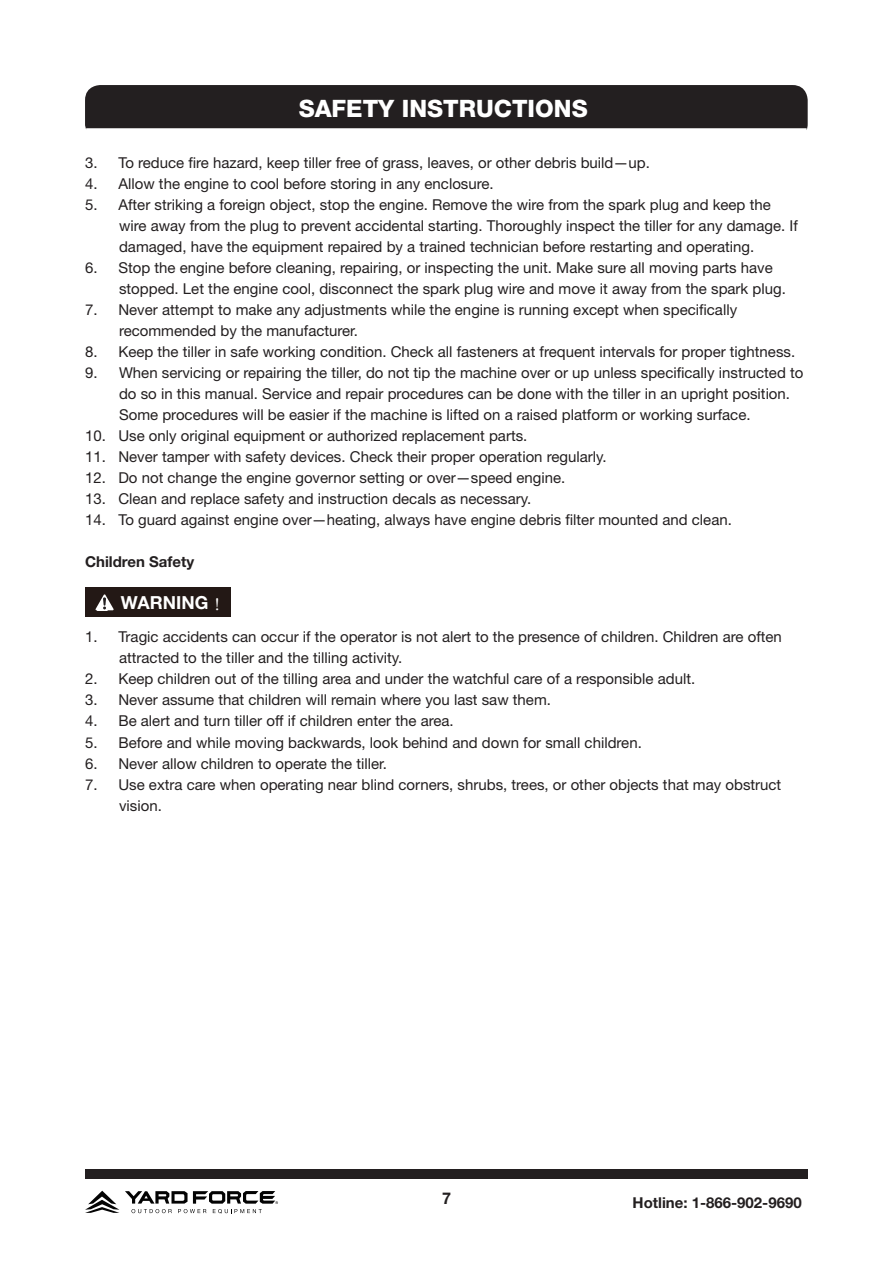
<style>
.page{position:relative;width:893px;height:1263px;background:#fff}
.page>*{position:absolute;margin:0;border:0;box-sizing:border-box;transform-origin:0 0}
.t1{font:800 24px "Helvetica Neue LT Std";color:#fff}
.t2{font:700 18px "Helvetica Neue LT Std";color:#fff}
.t3{font:700 16.2px "Helvetica Neue LT Std";color:#231f20}
.t4{font:15px/21px "Helvetica Neue LT Std";color:#231f20}
.t5{font:700 15px "Helvetica Neue LT Pro";color:#231f20}
.t6{font:700 15px "Helvetica Neue LT Std";color:#231f20}
.s1{font-family:"Adobe Song Std";font-weight:300}
</style>
<div class="page">
<svg style="left:85px;top:1191px;width:34px;height:22px"></svg>
<svg style="left:125px;top:1191px;width:153px;height:22px"></svg>
<div style="left:85px;top:1169px;width:723px;height:9px;background:#231f20"></div>
<div style="left:85px;top:587px;width:146px;height:29px;background:#231815"></div>
<svg style="left:95px;top:594px;width:19px;height:16px"></svg>
<svg style="left:85px;top:85px;width:723px;height:45px;background:#2c2829"></svg>
<p class="t1" style="left:299px;top:94px;width:290px">SAFETY INSTRUCTIONS</p>
<p class="t4" style="left:85px;top:152px;width:566px">3. To reduce fire hazard, keep tiller free of grass, leaves, or other debris build—up.</p>
<p class="t4" style="left:85px;top:173px;width:410px">4. Allow the engine to cool before storing in any enclosure.</p>
<p class="t4" style="left:119px;top:194px;width:680px;text-indent:-34px">5. After striking a foreign object, stop the engine. Remove the wire from the spark plug and keep the wire away from the plug to prevent accidental starting. Thoroughly inspect the tiller for any damage. If damaged, have the equipment repaired by a trained technician before restarting and operating.</p>
<p class="t4" style="left:119px;top:257px;width:668px;text-indent:-34px">6. Stop the engine before cleaning, repairing, or inspecting the unit. Make sure all moving parts have stopped. Let the engine cool, disconnect the spark plug wire and move it away from the spark plug.</p>
<p class="t4" style="left:119px;top:299px;width:620px;text-indent:-34px">7. Never attempt to make any adjustments while the engine is running except when specifically recommended by the manufacturer.</p>
<p class="t4" style="left:85px;top:341px;width:712px">8. Keep the tiller in safe working condition. Check all fasteners at frequent intervals for proper tightness.</p>
<p class="t4" style="left:119px;top:362px;width:686px;text-indent:-34px">9. When servicing or repairing the tiller, do not tip the machine over or up unless specifically instructed to do so in this manual. Service and repair procedures can be done with the tiller in an upright position.<br>Some procedures will be easier if the machine is lifted on a raised platform or working surface.</p>
<p class="t4" style="left:85px;top:425px;width:444px">10. Use only original equipment or authorized replacement parts.</p>
<p class="t4" style="left:85px;top:446px;width:523px">11. Never tamper with safety devices. Check their proper operation regularly.</p>
<p class="t4" style="left:85px;top:467px;width:482px">12. Do not change the engine governor setting or over—speed engine.</p>
<p class="t4" style="left:85px;top:488px;width:448px">13. Clean and replace safety and instruction decals as necessary.</p>
<p class="t4" style="left:85px;top:509px;width:648px">14. To guard against engine over—heating, always have engine debris filter mounted and clean.</p>
<p class="t6" style="left:85px;top:552px;width:111px">Children Safety</p>
<p class="t2" style="left:121px;top:591px;width:112px">WARNING <span class="s1">！</span></p>
<p class="t4" style="left:119px;top:626px;width:664px;text-indent:-34px">1. Tragic accidents can occur if the operator is not alert to the presence of children. Children are often attracted to the tiller and the tilling activity.</p>
<p class="t4" style="left:85px;top:668px;width:612px">2. Keep children out of the tilling area and under the watchful care of a responsible adult.</p>
<p class="t4" style="left:85px;top:689px;width:467px">3. Never assume that children will remain where you last saw them.</p>
<p class="t4" style="left:85px;top:710px;width:370px">4. Be alert and turn tiller off if children enter the area.</p>
<p class="t4" style="left:85px;top:731px;width:558px">5. Before and while moving backwards, look behind and down for small children.</p>
<p class="t4" style="left:85px;top:752px;width:303px">6. Never allow children to operate the tiller.</p>
<p class="t4" style="left:119px;top:773px;width:664px;text-indent:-34px">7. Use extra care when operating near blind corners, shrubs, trees, or other objects that may obstruct vision.</p>
<p class="t3" style="left:442px;top:1188px;width:11px">7</p>
<p class="t5" style="left:633px;top:1193px;width:171px">Hotline: 1-866-902-9690</p>
</div>
